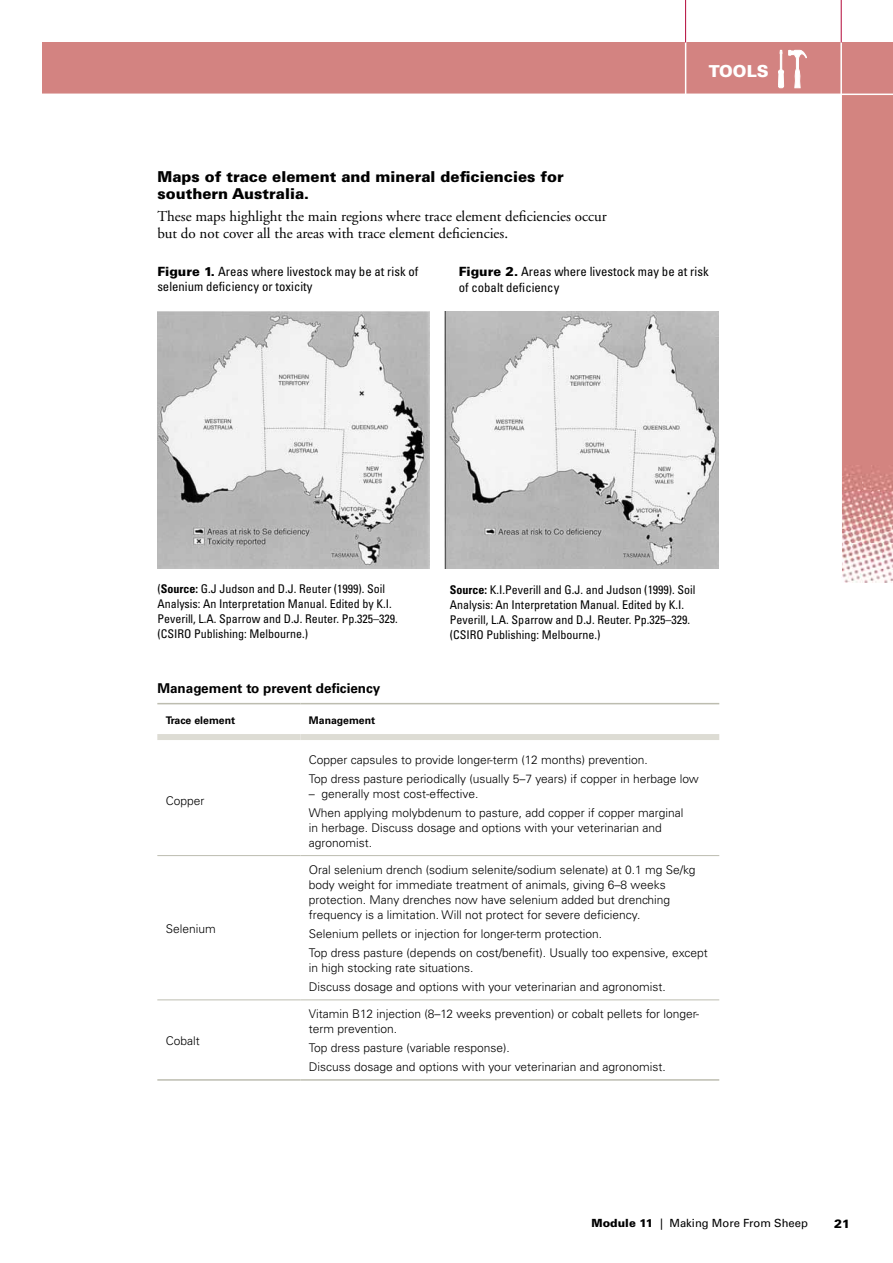
<style>
.page{position:relative;width:893px;height:1263px;background:#fff}
.page>*{position:absolute;margin:0;border:0;box-sizing:border-box;transform-origin:0 0}
.t1{font:900 16.5px "Univers";color:#fff}
.t2{font:15px/17.2px "Adobe Garamond";color:#000}
.t3{font:900 15px/17.2px "Univers";color:#000}
.t4{font:700 13.5px "Univers";color:#000}
.t5{font:condensed 12.75px/15.8px "Univers";color:#000}
.t6{font:300 12px/19.2px "Univers";color:#000}
.t7{font:condensed 12px/15px "Univers";color:#000}
.t8{font:900 12px "Univers";color:#000}
.t9{font:11.25px "Univers";color:#000}
.t10{font:700 10.5px "Univers";color:#000}
.s1{font-weight:900;font-stretch:normal}
.s2{font-weight:700}
.s3{font-weight:900}
</style>
<div class="page">
<div style="left:43px;top:43px;width:850px;height:51px;background:#d38381"></div>
<img style="left:842px;top:95px;width:51px;height:487px">
<hr style="left:685px;top:42px;width:1px;height:54px;background:#fff">
<hr style="left:840px;top:39px;width:2px;height:538px;background:#fff">
<hr style="left:841px;top:0;width:1px;height:43px;background:#b30838">
<hr style="left:685px;top:0;width:1px;height:43px;background:#b30838">
<svg style="left:778px;top:50px;width:29px;height:38px"></svg>
<img style="left:157px;top:311px;width:272px;height:257px">
<img style="left:444px;top:311px;width:274px;height:257px">
<hr style="left:157px;top:855px;width:143px;height:1px;background:#bdbdb0">
<hr style="left:300px;top:855px;width:419px;height:1px;background:#bdbdb0">
<hr style="left:157px;top:703px;width:143px;height:1px;background:#bdbdb0">
<hr style="left:300px;top:703px;width:419px;height:1px;background:#bdbdb0">
<div style="left:157px;top:734px;width:143px;height:6px;background:#dddcd4"></div>
<div style="left:300px;top:734px;width:419px;height:6px;background:#dddcd4"></div>
<hr style="left:157px;top:999px;width:143px;height:1px;background:#bdbdb0">
<hr style="left:300px;top:999px;width:419px;height:1px;background:#bdbdb0">
<hr style="left:157px;top:1079px;width:143px;height:2px;background:#bdbdb0">
<hr style="left:300px;top:1079px;width:419px;height:2px;background:#bdbdb0">
<h1 class="t1" style="left:709px;top:61px;width:61px">TOOLS</h1>
<p class="t3" style="left:157px;top:168px;width:408px">Maps of trace element and mineral deficiencies for southern Australia.</p>
<p class="t2" style="left:157px;top:208px;width:451px">These maps highlight the main regions where trace element deficiencies occur but do not cover all the areas with trace element deficiencies.</p>
<p class="t5" style="left:157px;top:263px;width:263px"><span class="s1">Figure 1.</span> Areas where livestock may be at risk of selenium deficiency or toxicity</p>
<p class="t5" style="left:459px;top:264px;width:251px"><span class="s1">Figure 2.</span> Areas where livestock may be at risk of cobalt deficiency</p>
<p class="t7" style="left:157px;top:581px;width:242px">(<span class="s2">Source:</span> G.J Judson and D.J. Reuter (1999). Soil Analysis: An Interpretation Manual. Edited by K.I.<br>Peverill, L.A. Sparrow and D.J. Reuter. Pp.325–329. (CSIRO Publishing: Melbourne.)</p>
<p class="t7" style="left:450px;top:582px;width:247px"><span class="s2">Source:</span> K.I.Peverill and G.J. and Judson (1999). Soil Analysis: An Interpretation Manual. Edited by K.I.<br>Peverill, L.A. Sparrow and D.J. Reuter. Pp.325–329. (CSIRO Publishing: Melbourne.)</p>
<p class="t4" style="left:157px;top:680px;width:225px">Management to prevent deficiency</p>
<p class="t10" style="left:166px;top:714px;width:71px">Trace element</p>
<p class="t10" style="left:309px;top:714px;width:68px">Management</p>
<p class="t6" style="left:166px;top:791px;width:40px">Copper</p>
<p class="t6" style="left:166px;top:919px;width:52px">Selenium</p>
<p class="t6" style="left:166px;top:1031px;width:36px">Cobalt</p>
<p class="t6" style="left:309px;top:750px;width:391px">Copper capsules to provide longer-term (12 months) prevention.<br>Top dress pasture periodically (usually 5–7 years) if copper in herbage low</p>
<p class="t6" style="left:309px;top:784px;width:376px">– generally most cost-effective.<br>When applying molybdenum to pasture, add copper if copper marginal</p>
<p class="t6" style="left:309px;top:820px;width:354px;line-height:15px">in herbage. Discuss dosage and options with your veterinarian and agronomist.</p>
<p class="t6" style="left:309px;top:862px;width:388px;line-height:15px">Oral selenium drench (sodium selenite/sodium selenate) at 0.1 mg Se/kg body weight for immediate treatment of animals, giving 6–8 weeks protection. Many drenches now have selenium added but drenching frequency is a limitation. Will not protect for severe deficiency.</p>
<p class="t6" style="left:309px;top:924px;width:400px">Selenium pellets or injection for longer-term protection.<br>Top dress pasture (depends on cost/benefit). Usually too expensive, except</p>
<p class="t6" style="left:309px;top:958px;width:358px">in high stocking rate situations.<br>Discuss dosage and options with your veterinarian and agronomist.</p>
<p class="t6" style="left:309px;top:1006px;width:392px;line-height:15px">Vitamin B12 injection (8–12 weeks prevention) or cobalt pellets for longer&shy;term prevention.</p>
<p class="t6" style="left:309px;top:1038px;width:358px">Top dress pasture (variable response).<br>Discuss dosage and options with your veterinarian and agronomist.</p>
<p class="t9" style="left:591px;top:1217px;width:218px"><span class="s3">Module 11</span> | Making More From Sheep</p>
<p class="t8" style="left:834px;top:1216px;width:18px">21</p>
</div>
